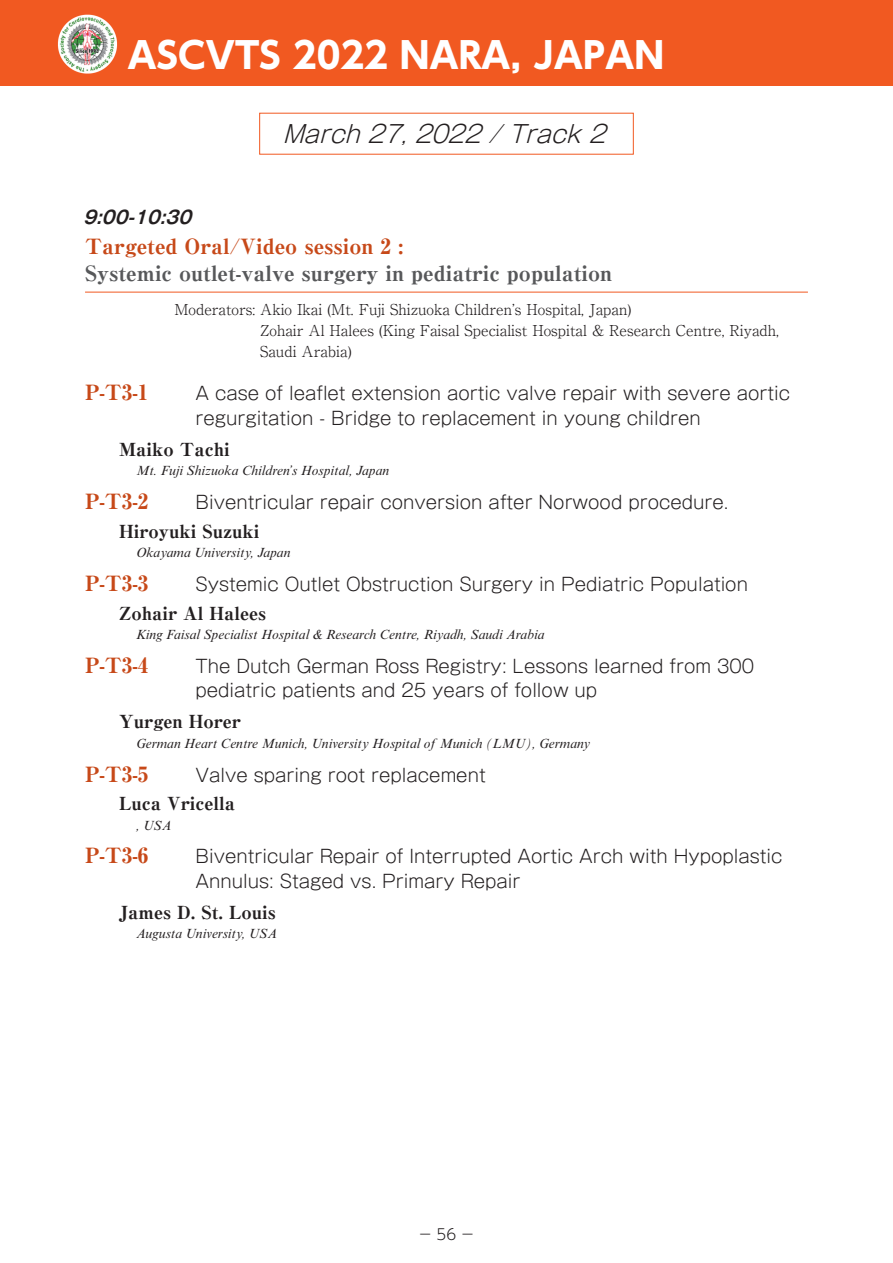
<style>
.page{position:relative;width:893px;height:1263px;background:#fff}
.page>*{position:absolute;margin:0;border:0;box-sizing:border-box;transform-origin:0 0}
.t1{font:700 36px "UD Shin Go Pr 6 N";color:#fff}
.t2{font:italic 300 24px "Gothic MB101 Pr 6 N";color:#231f20}
.t3{font:800 21px "Ryumin Pr 6 N";color:#c74919}
.t4{font:800 21px "Ryumin Pr 6 N";color:#57585a}
.t5{font:300 18px/24.3px "Gothic MB101 Pr 6 N";color:#231f20}
.t6{font:800 18px "Ryumin Pr 6 N";color:#231f20}
.t7{font:italic 700 18px "Gothic MB101 Pr 6 N De";color:#231f20;scale:.95 1}
.t8{font:300 15px/21px "Ryumin Pr 6 N";color:#231f20}
.t9{font:300 15px "UD Shin Go Pr 6 N";color:#231f20}
.t10{font:italic 13.5px "Times New Roman MT Std";color:#231f20}
</style>
<div class="page">
<div style="left:0;top:0;width:892px;height:86px;background:#f15921"></div>
<img style="left:57px;top:14px;width:61px;height:60px">
<hr style="left:85px;top:292px;width:723px;height:1px;background:#f15921">
<h1 class="t1" style="left:128px;top:26px;width:538px">ASCVTS 2022 NARA, JAPAN</h1>
<h2 class="t2" style="left:283px;top:114px;width:334px">March27,2022/Track2</h2>
<p class="t7" style="left:83px;top:202px;width:123px">9:00-10:30</p>
<p class="t3" style="left:85px;top:229px;width:320px">Targeted Oral/Video session 2 :</p>
<p class="t4" style="left:85px;top:256px;width:529px">Systemic outlet-valve surgery in pediatric population</p>
<p class="t8" style="left:260px;top:298px;width:520px;text-indent:-86px">Moderators: Akio Ikai (Mt. Fuji Shizuoka Children’s Hospital, Japan)<br>Zohair Al Halees (King Faisal Specialist Hospital &amp; Research Centre, Riyadh,<br>Saudi Arabia)</p>
<p class="t3" style="left:85px;top:376px;width:65px">P-T3-1</p>
<p class="t5" style="left:196px;top:380px;width:596px">A case of leaflet extension aortic valve repair with severe aortic regurgitation - Bridge to replacement in young children</p>
<p class="t6" style="left:119px;top:435px;width:112px">Maiko Tachi</p>
<p class="t10" style="left:136px;top:463px;width:255px">Mt. Fuji Shizuoka Children’s Hospital, Japan</p>
<p class="t3" style="left:85px;top:485px;width:65px">P-T3-2</p>
<p class="t5" style="left:196px;top:489px;width:534px">Biventricular repair conversion after Norwood procedure.</p>
<p class="t6" style="left:119px;top:517px;width:142px">Hiroyuki Suzuki</p>
<p class="t10" style="left:136px;top:545px;width:156px">Okayama University, Japan</p>
<p class="t3" style="left:85px;top:567px;width:65px">P-T3-3</p>
<p class="t5" style="left:196px;top:570px;width:554px">Systemic Outlet Obstruction Surgery in Pediatric Population</p>
<p class="t6" style="left:119px;top:599px;width:148px">Zohair Al Halees</p>
<p class="t10" style="left:136px;top:627px;width:410px">King Faisal Specialist Hospital &amp; Research Centre, Riyadh, Saudi Arabia</p>
<p class="t3" style="left:85px;top:648px;width:65px">P-T3-4</p>
<p class="t5" style="left:196px;top:652px;width:560px">The Dutch German Ross Registry: Lessons learned from 300 pediatric patients and 25 years of follow up</p>
<p class="t6" style="left:119px;top:707px;width:123px">Yurgen Horer</p>
<p class="t10" style="left:136px;top:735px;width:456px">German Heart Centre Munich, University Hospital of Munich (LMU), Germany</p>
<p class="t3" style="left:85px;top:757px;width:65px">P-T3-5</p>
<p class="t5" style="left:196px;top:761px;width:292px">Valve sparing root replacement</p>
<p class="t6" style="left:119px;top:789px;width:117px">Luca Vricella</p>
<p class="t10" style="left:136px;top:817px;width:37px">, USA</p>
<p class="t3" style="left:85px;top:839px;width:65px">P-T3-6</p>
<p class="t5" style="left:196px;top:843px;width:588px">Biventricular Repair of Interrupted Aortic Arch with Hypoplastic<br>Annulus: Staged vs. Primary Repair</p>
<p class="t6" style="left:119px;top:898px;width:158px">James D. St. Louis</p>
<p class="t10" style="left:136px;top:926px;width:142px">Augusta University, USA</p>
<p class="t9" style="left:418px;top:1222px;width:59px">－56－</p>
</div>
